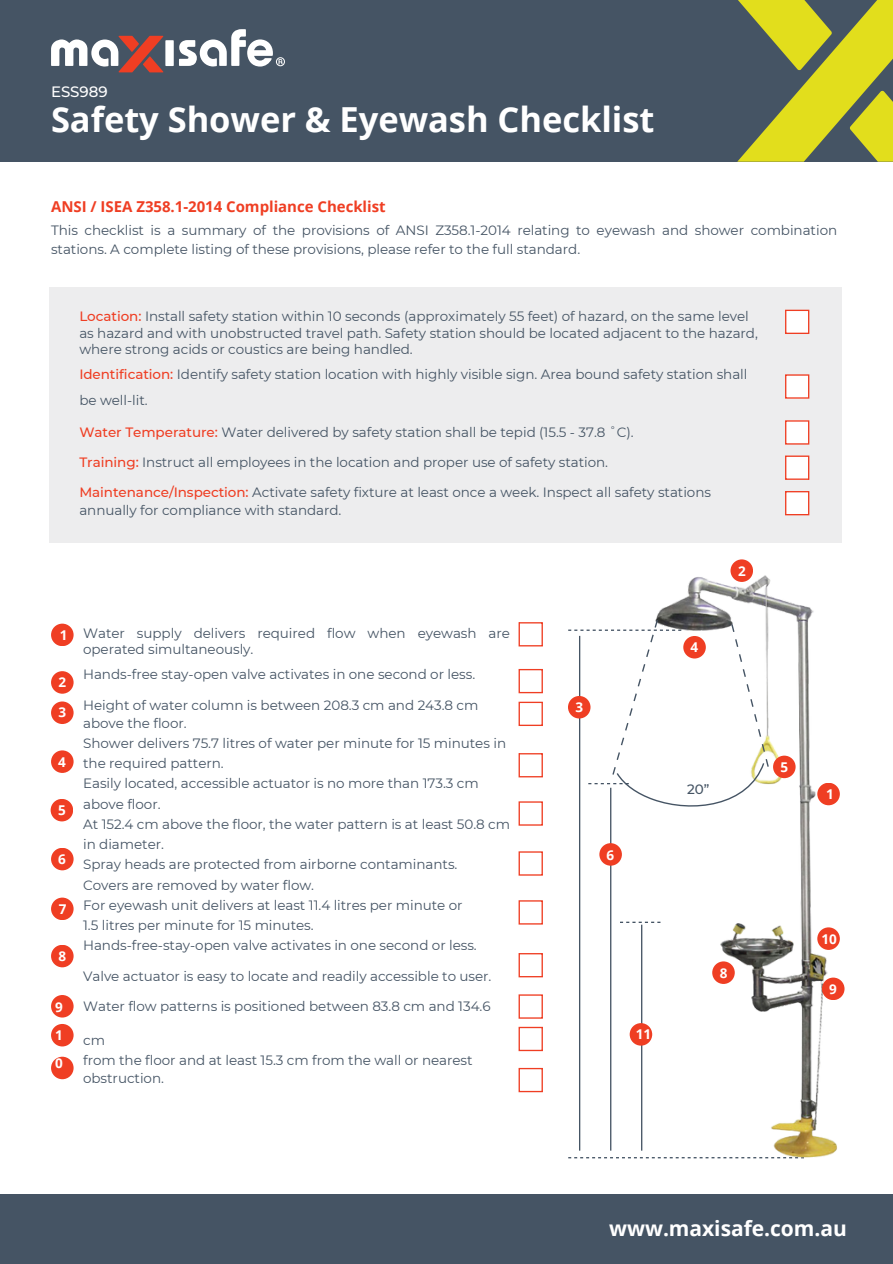
<style>
.page{position:relative;width:893px;height:1264px;background:#fff}
.page>*{position:absolute;margin:0;border:0;box-sizing:border-box;transform-origin:0 0}
.t1{font:700 34.5px "Open Sans";color:#fff}
.t2{font:700 21px "Open Sans";color:#fff}
.t3{font:700 15px "Open Sans";color:#ef3e23}
.t4{font:500 15px "Montserrat";letter-spacing:-.005em;color:#fff}
.t5{font:13.5px/16.8px "Montserrat";letter-spacing:-.005em;color:#455464}
.t6{font:700 13.5px/28.2px "Open Sans";color:#fff}
.t7{font:500 13.5px "Montserrat";color:#455464}
.s1{font-weight:500;color:#ef3e23}
</style>
<div class="page">
<svg style="left:568px;top:1157px;width:81px;height:1px"></svg>
<img style="left:651px;top:574px;width:191px;height:585px">
<div style="left:51px;top:799px;width:22px;height:22px;background:#ef3e23;border-radius:50%"></div>
<div style="left:51px;top:623px;width:23px;height:23px;background:#ef3e23;border-radius:50%"></div>
<div style="left:51px;top:671px;width:23px;height:22px;background:#ef3e23;border-radius:50%"></div>
<div style="left:51px;top:701px;width:23px;height:23px;background:#ef3e23;border-radius:50%"></div>
<div style="left:51px;top:750px;width:23px;height:23px;background:#ef3e23;border-radius:50%"></div>
<div style="left:51px;top:847px;width:23px;height:23px;background:#ef3e23;border-radius:50%"></div>
<div style="left:51px;top:897px;width:23px;height:23px;background:#ef3e23;border-radius:50%"></div>
<div style="left:51px;top:944px;width:23px;height:23px;background:#ef3e23;border-radius:50%"></div>
<div style="left:51px;top:995px;width:23px;height:22px;background:#ef3e23;border-radius:50%"></div>
<div style="left:51px;top:1023px;width:23px;height:23px;background:#ef3e23;border-radius:50%"></div>
<div style="left:51px;top:1056px;width:23px;height:23px;background:#ef3e23;border-radius:50%"></div>
<svg style="left:518px;top:622px;width:25px;height:24px"></svg>
<svg style="left:518px;top:669px;width:25px;height:24px"></svg>
<svg style="left:518px;top:701px;width:25px;height:25px"></svg>
<svg style="left:518px;top:753px;width:25px;height:24px"></svg>
<svg style="left:518px;top:801px;width:25px;height:24px"></svg>
<svg style="left:518px;top:851px;width:25px;height:24px"></svg>
<svg style="left:518px;top:900px;width:25px;height:24px"></svg>
<svg style="left:518px;top:953px;width:25px;height:24px"></svg>
<svg style="left:518px;top:994px;width:25px;height:24px"></svg>
<svg style="left:518px;top:1026px;width:25px;height:25px"></svg>
<svg style="left:518px;top:1067px;width:25px;height:25px"></svg>
<div style="left:730px;top:559px;width:23px;height:23px;background:#ef3e23;border-radius:50%"></div>
<svg style="left:568px;top:620px;width:200px;height:530px"></svg>
<div style="left:568px;top:696px;width:22px;height:22px;background:#ef3e23;border-radius:50%"></div>
<div style="left:683px;top:636px;width:22px;height:22px;background:#ef3e23;border-radius:50%"></div>
<div style="left:773px;top:755px;width:22px;height:23px;background:#ef3e23;border-radius:50%"></div>
<div style="left:599px;top:843px;width:23px;height:22px;background:#ef3e23;border-radius:50%"></div>
<div style="left:712px;top:961px;width:22px;height:22px;background:#ef3e23;border-radius:50%"></div>
<div style="left:629px;top:1023px;width:23px;height:22px;background:#ef3e23;border-radius:50%"></div>
<div style="left:0;top:1194px;width:892px;height:69px;background:#455464"></div>
<div style="left:0;top:0;width:892px;height:162px;background:#455464"></div>
<svg style="left:737px;top:0;width:155px;height:162px"></svg>
<svg style="left:51px;top:29px;width:234px;height:43px"></svg>
<div style="left:50px;top:287px;width:791px;height:255px;background:#ededee"></div>
<svg style="left:785px;top:310px;width:24px;height:24px"></svg>
<svg style="left:785px;top:374px;width:24px;height:24px"></svg>
<svg style="left:785px;top:420px;width:24px;height:24px"></svg>
<svg style="left:785px;top:455px;width:24px;height:25px"></svg>
<svg style="left:785px;top:491px;width:24px;height:24px"></svg>
<div style="left:817px;top:782px;width:22px;height:23px;background:#ef3e23;border-radius:50%"></div>
<div style="left:817px;top:927px;width:22px;height:22px;background:#ef3e23;border-radius:50%"></div>
<div style="left:821px;top:977px;width:23px;height:23px;background:#ef3e23;border-radius:50%"></div>
<h1 class="t4" style="left:51px;top:82px;width:58px">ESS989</h1>
<h1 class="t1" style="left:51px;top:95px;width:604px">Safety Shower &amp; Eyewash Checklist</h1>
<p class="t3" style="left:51px;top:196px;width:336px">ANSI / ISEA Z358.1-2014 Compliance Checklist</p>
<p class="t5" style="left:51px;top:220px;width:787px;line-height:19.2px">This checklist is a summary of the provisions of ANSI Z358.1-2014 relating to eyewash and shower combination stations. A complete listing of these provisions, please refer to the full standard.</p>
<p class="t5" style="left:79px;top:307px;width:680px"><span class="s1">Location:</span> Install safety station within 10 seconds (approximately 55 feet) of hazard, on the same level as hazard and with unobstructed travel path. Safety station should be located adjacent to the hazard, where strong acids or coustics are being handled.</p>
<p class="t5" style="left:79px;top:366px;width:669px"><span class="s1">Identification:</span> Identify safety station location with highly visible sign. Area bound safety station shall</p>
<p class="t5" style="left:79px;top:392px;width:70px">be well-lit.</p>
<p class="t5" style="left:79px;top:423px;width:556px"><span class="s1">Water Temperature:</span> Water delivered by safety station shall be tepid (15.5 - 37.8 ˚C).</p>
<p class="t5" style="left:79px;top:453px;width:530px"><span class="s1">Training:</span> Instruct all employees in the location and proper use of safety station.</p>
<p class="t5" style="left:79px;top:484px;width:633px"><span class="s1">Maintenance/Inspection:</span> Activate safety fixture at least once a week. Inspect all safety stations</p>
<p class="t5" style="left:79px;top:502px;width:263px">annually for compliance with standard.</p>
<p class="t6" style="left:738px;top:556px;width:9px">2</p>
<p class="t6" style="left:60px;top:620px;width:9px">1</p>
<p class="t6" style="left:58px;top:667px;width:9px;line-height:29.2px">2<br>3</p>
<p class="t6" style="left:58px;top:747px;width:9px">4</p>
<p class="t6" style="left:58px;top:796px;width:9px">5</p>
<p class="t6" style="left:58px;top:844px;width:9px">6</p>
<p class="t6" style="left:59px;top:894px;width:9px">7</p>
<p class="t6" style="left:59px;top:941px;width:9px">8</p>
<p class="t6" style="left:55px;top:992px;width:9px;text-align:justify">9<br>1<br>0</p>
<p class="t5" style="left:83px;top:624px;width:428px">Water supply delivers required flow when eyewash are operated simultaneously.</p>
<p class="t5" style="left:83px;top:666px;width:393px">Hands-free stay-open valve activates in one second or less.</p>
<p class="t5" style="left:83px;top:696px;width:397px">Height of water column is between 208.3 cm and 243.8 cm</p>
<p class="t5" style="left:83px;top:714px;width:105px">above the floor.</p>
<p class="t5" style="left:83px;top:734px;width:424px">Shower delivers 75.7 litres of water per minute for 15 minutes in</p>
<p class="t5" style="left:83px;top:754px;width:142px">the required pattern.</p>
<h4 class="t5" style="left:83px;top:775px;width:397px">Easily located, accessible actuator is no more than 173.3 cm</h4>
<p class="t5" style="left:83px;top:795px;width:79px">above floor.</p>
<p class="t5" style="left:83px;top:815px;width:428px">At 152.4 cm above the floor, the water pattern is at least 50.8 cm</p>
<p class="t5" style="left:83px;top:835px;width:82px">in diameter.</p>
<p class="t5" style="left:83px;top:856px;width:376px">Spray heads are protected from airborne contaminants.</p>
<p class="t5" style="left:83px;top:876px;width:232px">Covers are removed by water flow.</p>
<h4 class="t5" style="left:83px;top:896px;width:381px">For eyewash unit delivers at least 11.4 litres per minute or</h4>
<p class="t5" style="left:83px;top:916px;width:232px">1.5 litres per minute for 15 minutes.</p>
<p class="t5" style="left:83px;top:937px;width:395px">Hands-free-stay-open valve activates in one second or less.</p>
<p class="t5" style="left:83px;top:967px;width:410px">Valve actuator is easy to locate and readily accessible to user.</p>
<p class="t5" style="left:83px;top:997px;width:409px">Water flow patterns is positioned between 83.8 cm and 134.6</p>
<p class="t5" style="left:83px;top:1031px;width:23px">cm</p>
<p class="t5" style="left:83px;top:1051px;width:391px">from the floor and at least 15.3 cm from the wall or nearest</p>
<p class="t5" style="left:83px;top:1069px;width:82px">obstruction.</p>
<p class="t6" style="left:575px;top:693px;width:9px">3</p>
<p class="t6" style="left:606px;top:840px;width:9px">6</p>
<p class="t6" style="left:690px;top:633px;width:9px">4</p>
<p class="t7" style="left:687px;top:781px;width:24px">20”</p>
<p class="t6" style="left:635px;top:1020px;width:17px">11</p>
<h4 class="t6" style="left:719px;top:958px;width:9px">8</h4>
<p class="t6" style="left:780px;top:752px;width:9px">5</p>
<p class="t6" style="left:826px;top:779px;width:9px">1</p>
<p class="t6" style="left:821px;top:924px;width:17px">10</p>
<p class="t6" style="left:829px;top:974px;width:9px">9</p>
<h3 class="t2" style="left:609px;top:1213px;width:239px">www.maxisafe.com.au</h3>
</div>
